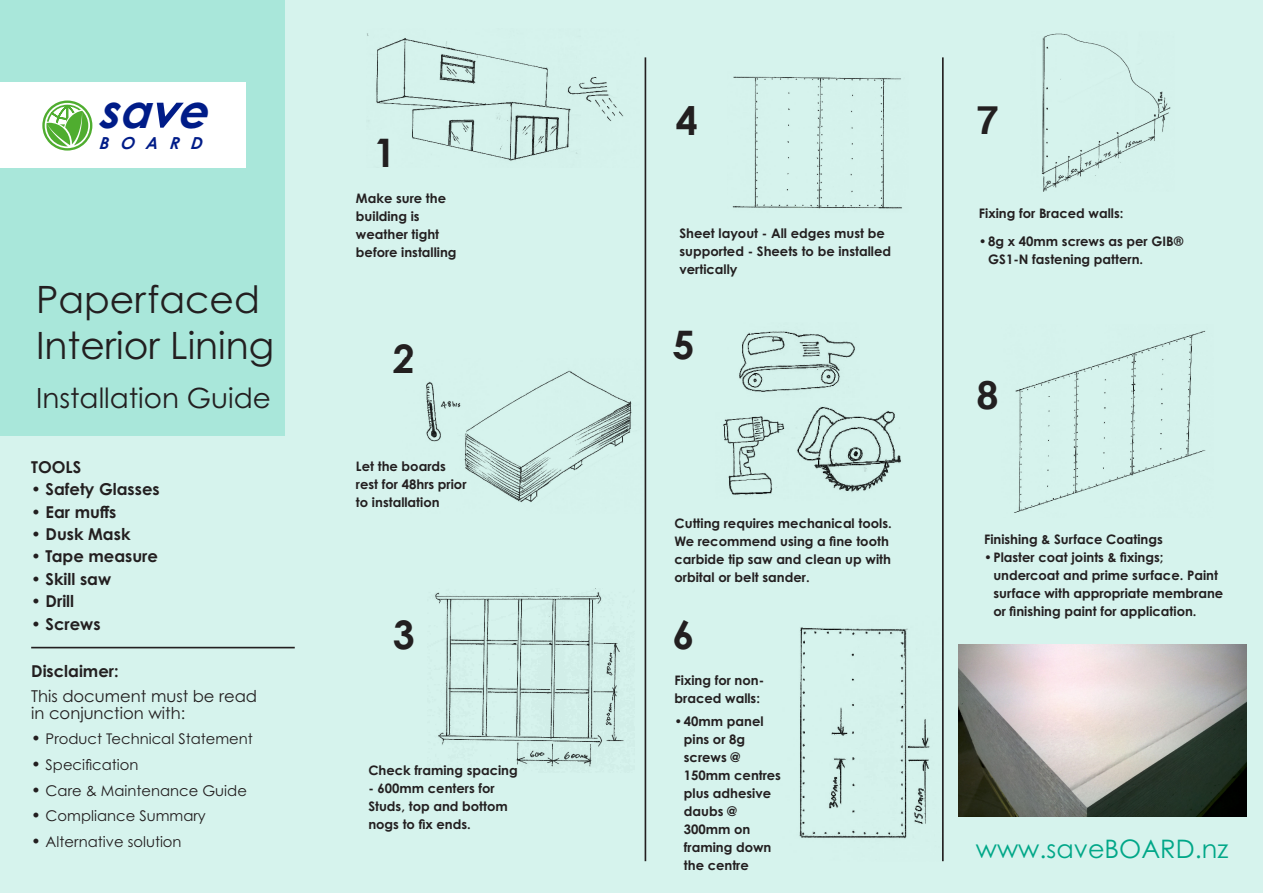
<style>
.page{position:relative;width:1263px;height:893px;background:#d6f3ed}
.page>*{position:absolute;margin:0;border:0;box-sizing:border-box;transform-origin:0 0}
.t1{font:italic 700 47.1px "Century Gothic Pro";color:#001c88}
.t2{font:700 39.3px "Century Gothic Pro";color:#231f20}
.t3{font:700 39.3px "Helvetica";color:#231f20}
.body{font:37.65px/45.9px "Century Gothic Pro";color:#231f20}
.body-2{font:27.9px "Century Gothic Pro";color:#231f20}
.body-3{font:25.5px "Century Gothic Pro";color:#00a788}
.t4{font:italic 700 16.65px "Century Gothic Pro";color:#001c88}
.body-4{font:700 16.35px "Century Gothic Pro";color:#231f20}
.body-5{font:16.35px/16.4px "Century Gothic Pro";color:#231f20}
.body-6{font:14.7px "Century Gothic Pro";color:#231f20}
.body-7{font:700 13.05px/18px "Century Gothic Pro";color:#231f20}
.s1{font-weight:700;font-size:16.35px}
</style>
<div class="page">
<div style="left:0;top:0;width:284px;height:436px;background:#a9e7da"></div>
<div style="left:0;top:82px;width:246px;height:85px;background:#fff"></div>
<hr style="left:645px;top:57px;width:1px;height:804px;background:#231f20">
<hr style="left:942px;top:57px;width:2px;height:804px;background:#231f20">
<img style="left:367px;top:33px;width:191px;height:128px">
<img style="left:558px;top:77px;width:66px;height:77px">
<img style="left:732px;top:76px;width:170px;height:133px">
<img style="left:426px;top:370px;width:206px;height:132px">
<img style="left:435px;top:592px;width:189px;height:175px">
<img style="left:1041px;top:33px;width:130px;height:158px">
<img style="left:739px;top:331px;width:116px;height:61px">
<img style="left:723px;top:416px;width:58px;height:79px">
<img style="left:781px;top:369px;width:120px;height:123px">
<img style="left:1014px;top:330px;width:192px;height:183px">
<img style="left:799px;top:616px;width:145px;height:245px">
<svg style="left:42px;top:101px;width:50px;height:50px"></svg>
<hr style="left:31px;top:647px;width:264px;height:1px;background:#231f20">
<img style="left:958px;top:645px;width:288px;height:171px">
<p class="t1" style="left:99px;top:81px;width:120px">save</p>
<p class="t4" style="left:99px;top:132px;width:108px">BOARD</p>
<p class="body" style="left:36px;top:276px;width:240px">Paperfaced<br>Interior Lining</p>
<p class="body-2" style="left:36px;top:381px;width:236px">Installation Guide</p>
<p class="body-4" style="left:31px;top:457px;width:52px">TOOLS</p>
<p class="body-4" style="left:31px;top:479px;width:130px">• Safety Glasses</p>
<p class="body-4" style="left:31px;top:502px;width:87px">• Ear muffs</p>
<p class="body-4" style="left:31px;top:524px;width:101px">• Dusk Mask</p>
<p class="body-4" style="left:31px;top:546px;width:128px">• Tape measure</p>
<p class="body-4" style="left:31px;top:569px;width:81px">• Skill saw</p>
<p class="body-4" style="left:31px;top:591px;width:44px">• Drill</p>
<p class="body-4" style="left:31px;top:614px;width:71px">• Screws</p>
<p class="body-4" style="left:31px;top:660px;width:89px">Disclaimer:</p>
<p class="body-5" style="left:31px;top:688px;width:227px">This document must be read in conjunction with:</p>
<p class="body-6" style="left:31px;top:730px;width:223px"><span class="s1">•</span> Product Technical Statement</p>
<p class="body-6" style="left:31px;top:756px;width:109px"><span class="s1">•</span> Specification</p>
<p class="body-6" style="left:31px;top:781px;width:217px"><span class="s1">•</span> Care &amp; Maintenance Guide</p>
<p class="body-6" style="left:31px;top:807px;width:176px"><span class="s1">•</span> Compliance Summary</p>
<p class="body-6" style="left:31px;top:833px;width:152px"><span class="s1">•</span> Alternative solution</p>
<p class="t2" style="left:374px;top:129px;width:24px">1</p>
<p class="body-7" style="left:356px;top:189px;width:102px">Make sure the building is weather tight before installing</p>
<p class="t2" style="left:393px;top:334px;width:24px">2</p>
<p class="body-7" style="left:356px;top:457px;width:112px">Let the boards rest for 48hrs prior to installation</p>
<p class="t2" style="left:393px;top:610px;width:24px">3</p>
<p class="body-7" style="left:368px;top:761px;width:151px">Check framing spacing</p>
<p class="body-7" style="left:368px;top:779px;width:141px">- 600mm centers for<br>Studs, top and bottom nogs to fix ends.</p>
<p class="t2" style="left:676px;top:96px;width:24px">4</p>
<p class="body-7" style="left:679px;top:224px;width:213px">Sheet layout - All edges must be supported - Sheets to be installed vertically</p>
<p class="t2" style="left:672px;top:320px;width:24px">5</p>
<p class="body-7" style="left:674px;top:514px;width:219px">Cutting requires mechanical tools.<br>We recommend using a fine tooth carbide tip saw and clean up with orbital or belt sander.</p>
<p class="t2" style="left:672px;top:610px;width:24px">6</p>
<p class="body-7" style="left:674px;top:671px;width:91px">Fixing for non&shy;braced walls:</p>
<p class="body-7" style="left:684px;top:712px;width:99px;text-indent:-9px">•40mm panel pins or 8g screws @<br>150mm centres plus adhesive daubs @<br>300mm on framing down the centre</p>
<p class="t3" style="left:977px;top:88px;width:23px">7</p>
<p class="body-7" style="left:979px;top:204px;width:146px">Fixing for Braced walls:</p>
<p class="body-7" style="left:988px;top:232px;width:197px;text-indent:-9px">•8g x 40mm screws as per GIB®<br>GS1-N fastening pattern.</p>
<p class="t3" style="left:977px;top:364px;width:23px">8</p>
<p class="body-7" style="left:984px;top:530px;width:180px">Finishing &amp; Surface Coatings</p>
<p class="body-7" style="left:993px;top:548px;width:231px;text-indent:-9px">•Plaster coat joints &amp; fixings; undercoat and prime surface. Paint surface with appropriate membrane or finishing paint for application.</p>
<p class="body-3" style="left:976px;top:833px;width:254px">www.saveBOARD.nz</p>
</div>
